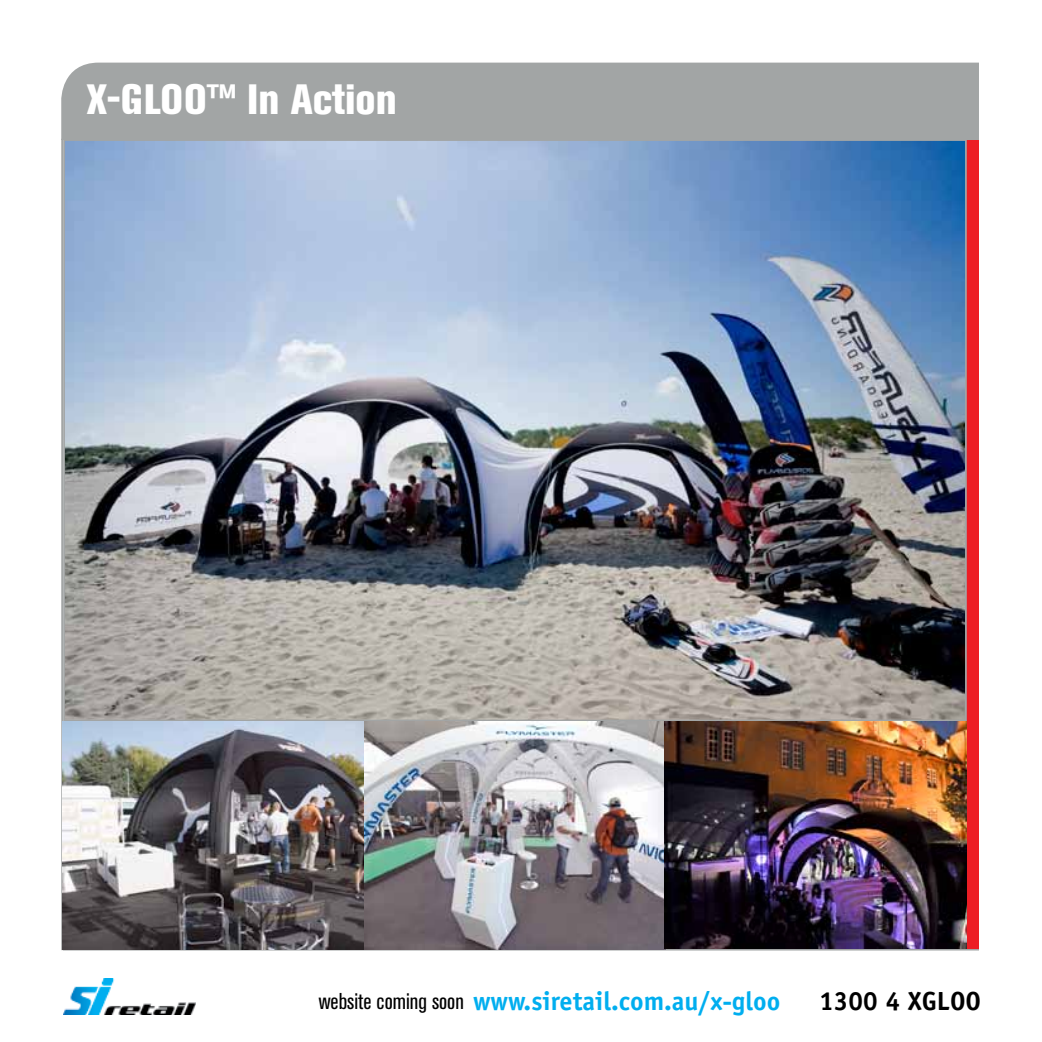
<style>
.page{position:relative;width:1042px;height:1042px;background:#fff}
.page>*{position:absolute;margin:0;border:0;box-sizing:border-box;transform-origin:0 0}
.t1{font:800 condensed 42px "Akzidenz Grotesk BE";color:#fff}
.t2{font:700 26.25px "Officina Sans Std";color:#00aeef}
.t3{font:700 26.25px "Officina Sans Std";color:#000}
.t4{font:condensed 22.75px "Akzidenz Grotesk BE";color:#000}
</style>
<div class="page">
<img style="left:63px;top:979px;width:133px;height:35px">
<hr style="left:61px;top:139px;width:2px;height:811px;background:#a2a5a5">
<hr style="left:63px;top:949px;width:916px;height:1px;background:#a2a5a5">
<div style="left:61px;top:63px;width:918px;height:77px;background:#a2a5a5"></div>
<div style="left:967px;top:140px;width:12px;height:809px;background:#ed1d24"></div>
<img style="left:66px;top:142px;width:898px;height:576px">
<img style="left:63px;top:721px;width:302px;height:228px">
<img style="left:365px;top:721px;width:602px;height:228px">
<h1 class="t1" style="left:87px;top:75px;width:311px">X-GLOO™ In Action</h1>
<h1 class="t1" style="left:143px;top:76px;width:191px">loo Options</h1>
<p class="t4" style="left:319px;top:988px;width:147px">website coming soon</p>
<p class="t2" style="left:473px;top:984px;width:309px">www.siretail.com.au/x-gloo</p>
<p class="t3" style="left:819px;top:984px;width:163px">1300 4 XGLOO</p>
</div>
